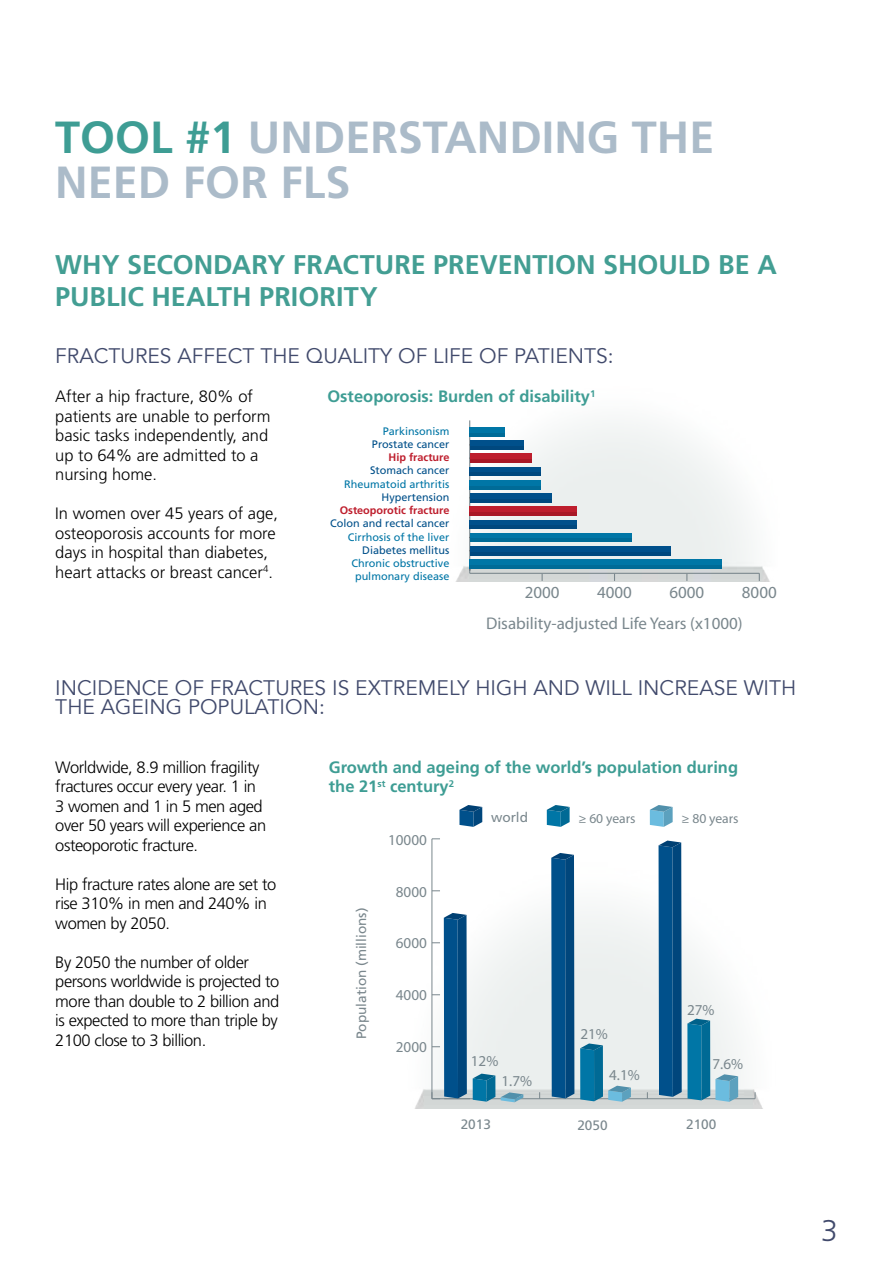
<style>
.page{position:relative;width:893px;height:1263px;background:#fff}
.page>*{position:absolute;margin:0;border:0;box-sizing:border-box;transform-origin:0 0}
.t1{font:700 45px/45px "Frutiger";color:#abbbc9}
.t2{font:300 30px "Frutiger";color:#414a6c}
.t3{font:700 27px/32.4px "Frutiger";color:#439e93}
.t4{font:21px/19.5px "Avenir";color:#414a6c}
.t5{font:300 16.95px "Frutiger LT";color:#7a878d}
.t6{font:300 16.5px/19.5px "Frutiger";letter-spacing:-.025em;color:#000}
.t7{font:300 16.5px/19.5px "Frutiger";color:#000}
.t8{font:700 16.5px/19.5px "Frutiger";color:#3e9d94}
.t9{font:300 15.15px "Frutiger LT";color:#7a878d}
.t10{font:13.65px "Frutiger";color:#7a878d}
.t11{font:13.65px "Myriad Pro";color:#7a878d}
.t12{font:10.95px/13px "Frutiger LT Std";color:#0076a6;text-align:center}
.t13{font:10.95px "Frutiger LT Std";color:#00508a}
.t14{font:700 10.95px "Frutiger LT Std";color:#be1e2d}
.s1{color:#3e9d94}
</style>
<div class="page">
<img style="left:456px;top:420px;width:314px;height:161px">
<hr style="left:470px;top:573px;width:289px;height:1px;background:#7a878d">
<hr style="left:469px;top:420px;width:1px;height:153px;background:#7a878d">
<svg style="left:469px;top:563px;width:10px;height:8px"></svg>
<div style="left:470px;top:427px;width:35px;height:6px;background:#0076a6"></div>
<hr style="left:470px;top:433px;width:35px;height:3px;background:#006b97">
<div style="left:470px;top:440px;width:53px;height:6px;background:#00508b"></div>
<hr style="left:470px;top:446px;width:53px;height:3px;background:#00487e">
<div style="left:470px;top:453px;width:61px;height:6px;background:#be1e2d"></div>
<hr style="left:470px;top:459px;width:61px;height:4px;background:#a91826">
<div style="left:470px;top:467px;width:71px;height:6px;background:#00508b"></div>
<hr style="left:470px;top:473px;width:71px;height:3px;background:#00487e">
<div style="left:470px;top:480px;width:71px;height:6px;background:#0076a6"></div>
<hr style="left:470px;top:486px;width:71px;height:3px;background:#006b97">
<div style="left:470px;top:493px;width:82px;height:6px;background:#00508b"></div>
<hr style="left:470px;top:499px;width:82px;height:3px;background:#00487e">
<div style="left:470px;top:506px;width:107px;height:6px;background:#be1e2d"></div>
<hr style="left:470px;top:512px;width:107px;height:4px;background:#a91826">
<div style="left:470px;top:520px;width:107px;height:5px;background:#00508b"></div>
<hr style="left:470px;top:525px;width:107px;height:4px;background:#00487e">
<div style="left:470px;top:533px;width:161px;height:6px;background:#0076a6"></div>
<hr style="left:470px;top:539px;width:161px;height:3px;background:#006b97">
<div style="left:470px;top:546px;width:200px;height:6px;background:#00508b"></div>
<hr style="left:470px;top:552px;width:200px;height:3px;background:#00487e">
<div style="left:470px;top:559px;width:252px;height:6px;background:#0076a6"></div>
<hr style="left:470px;top:565px;width:252px;height:4px;background:#006b97">
<img style="left:415px;top:807px;width:347px;height:301px">
<hr style="left:432px;top:1098px;width:323px;height:1px;background:#7a878d">
<hr style="left:431px;top:839px;width:1px;height:260px;background:#7a878d">
<svg style="left:431px;top:913px;width:64px;height:189px"></svg>
<svg style="left:547px;top:805px;width:23px;height:22px"></svg>
<svg style="left:459px;top:805px;width:23px;height:22px"></svg>
<svg style="left:501px;top:1092px;width:22px;height:10px"></svg>
<svg style="left:551px;top:853px;width:23px;height:245px;background:#095289"></svg>
<svg style="left:580px;top:1043px;width:51px;height:59px;background:#7bb2c7"></svg>
<svg style="left:658px;top:840px;width:80px;height:262px"></svg>
<svg style="left:650px;top:805px;width:23px;height:22px"></svg>
<h1 class="t1" style="left:55px;top:114px;width:661px"><span class="s1">TOOL #1</span> UNDERSTANDING THE<br>NEED FOR FLS</h1>
<h3 class="t3" style="left:55px;top:248px;width:723px">WHY SECONDARY FRACTURE PREVENTION SHOULD BE A<br>PUBLIC HEALTH PRIORITY</h3>
<p class="t4" style="left:55px;top:346px;width:560px">FRACTURES AFFECT THE QUALITY OF LIFE OF PATIENTS:</p>
<p class="t7" style="left:55px;top:387px;width:217px">After a hip fracture, 80% of patients are unable to perform basic tasks independently, and up to 64% are admitted to a nursing home.</p>
<p class="t7" style="left:55px;top:504px;width:224px">In women over 45 years of age, osteoporosis accounts for more days in hospital than diabetes, heart attacks or breast cancer<sup>4</sup>.</p>
<p class="t8" style="left:327px;top:386px;width:269px">Osteoporosis: Burden of disability<sup>1</sup></p>
<p class="t12" style="left:383px;top:424px;width:68px">Parkinsonism</p>
<p class="t13" style="left:372px;top:438px;width:79px">Prostate cancer</p>
<p class="t14" style="left:388px;top:451px;width:62px">Hip fracture</p>
<p class="t13" style="left:370px;top:464px;width:81px">Stomach cancer</p>
<p class="t12" style="left:344px;top:477px;width:107px">Rheumatoid arthritis</p>
<p class="t13" style="left:382px;top:491px;width:69px">Hypertension</p>
<p class="t14" style="left:340px;top:504px;width:111px">Osteoporotic fracture</p>
<p class="t13" style="left:330px;top:517px;width:121px">Colon and rectal cancer</p>
<p class="t12" style="left:348px;top:530px;width:103px">Cirrhosis of the liver</p>
<p class="t13" style="left:362px;top:544px;width:89px">Diabetes mellitus</p>
<p class="t12" style="left:351px;top:557px;width:99px">Chronic obstructive pulmonary disease</p>
<p class="t5" style="left:525px;top:582px;width:36px">2000</p>
<p class="t5" style="left:597px;top:582px;width:36px">4000</p>
<p class="t5" style="left:669px;top:582px;width:36px">6000</p>
<p class="t5" style="left:742px;top:582px;width:36px">8000</p>
<p class="t5" style="left:486px;top:613px;width:258px">Disability-adjusted Life Years (x1000)</p>
<p class="t4" style="left:55px;top:678px;width:742px">INCIDENCE OF FRACTURES IS EXTREMELY HIGH AND WILL INCREASE WITH<br>THE AGEING POPULATION:</p>
<p class="t6" style="left:55px;top:757px;width:212px">Worldwide, 8.9 million fragility fractures occur every year. 1 in<br>3 women and 1 in 5 men aged over 50 years will experience an osteoporotic fracture.</p>
<p class="t6" style="left:55px;top:874px;width:222px">Hip fracture rates alone are set to rise 310% in men and 240% in women by 2050.</p>
<p class="t6" style="left:55px;top:952px;width:226px">By 2050 the number of older persons worldwide is projected to more than double to 2 billion and is expected to more than triple by<br>2100 close to 3 billion.</p>
<p class="t8" style="left:329px;top:757px;width:411px">Growth and ageing of the world’s population during the 21<sup>st</sup> century<sup>2</sup></p>
<p class="t10" style="left:353px;top:1039px;width:133px;rotate:-90deg">Population (millions)</p>
<p class="t9" style="left:388px;top:830px;width:40px">10000</p>
<p class="t9" style="left:396px;top:882px;width:33px">8000</p>
<p class="t9" style="left:396px;top:934px;width:33px">6000</p>
<p class="t9" style="left:396px;top:986px;width:33px">4000</p>
<p class="t9" style="left:396px;top:1038px;width:33px">2000</p>
<p class="t10" style="left:491px;top:809px;width:39px">world</p>
<p class="t11" style="left:578px;top:810px;width:59px">≥ 60 years</p>
<p class="t11" style="left:681px;top:810px;width:59px">≥ 80 years</p>
<p class="t9" style="left:471px;top:1052px;width:29px">12%</p>
<p class="t9" style="left:501px;top:1071px;width:32px">1.7%</p>
<p class="t9" style="left:580px;top:1025px;width:29px">21%</p>
<p class="t9" style="left:609px;top:1065px;width:32px">4.1%</p>
<p class="t9" style="left:687px;top:1001px;width:29px">27%</p>
<p class="t9" style="left:712px;top:1055px;width:32px">7.6%</p>
<p class="t10" style="left:461px;top:1116px;width:32px">2013</p>
<p class="t10" style="left:577px;top:1117px;width:32px">2050</p>
<p class="t10" style="left:686px;top:1116px;width:32px">2100</p>
<h2 class="t2" style="left:821px;top:1213px;width:18px">3</h2>
</div>
